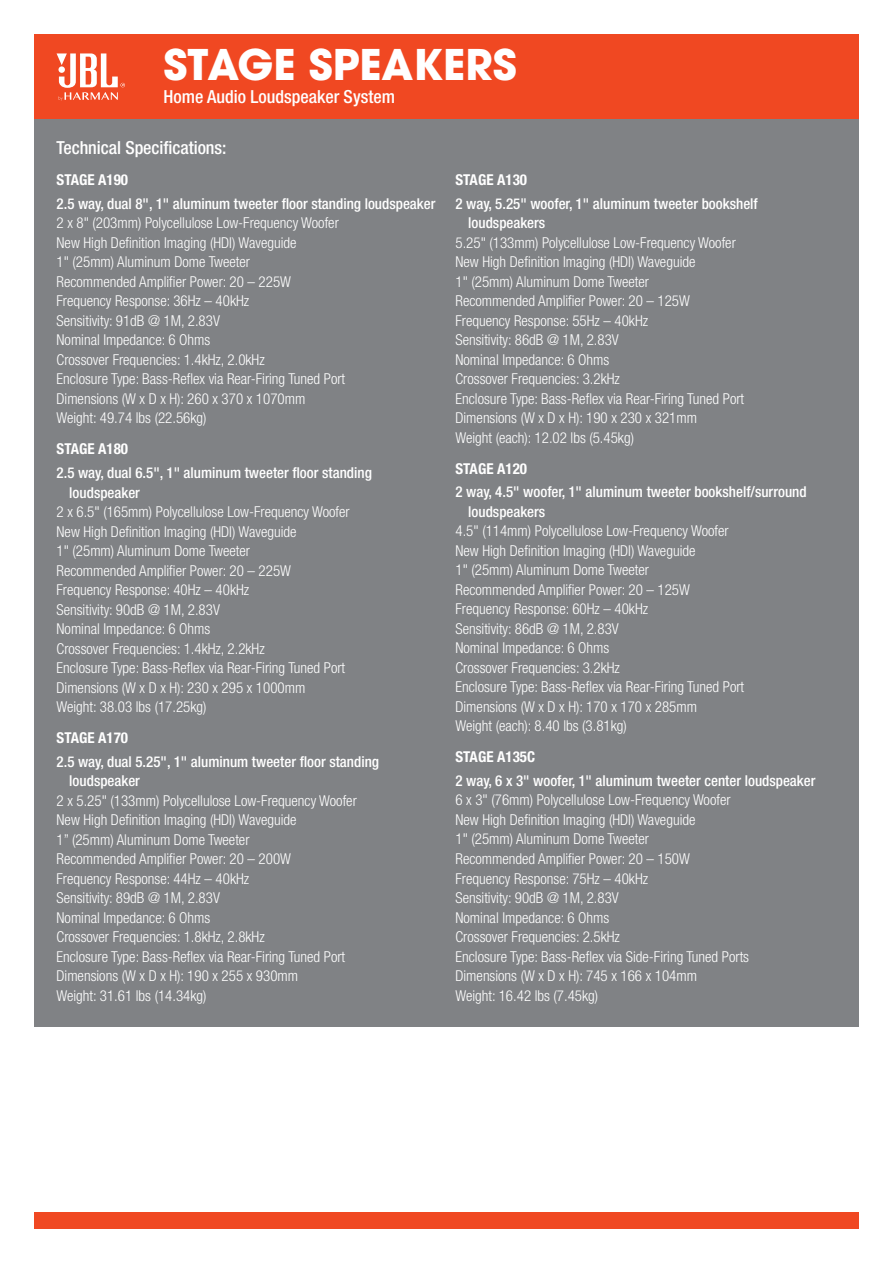
<style>
.page{position:relative;width:893px;height:1263px;background:#fff}
.page>*{position:absolute;margin:0;border:0;box-sizing:border-box;transform-origin:0 0}
.t1{font:700 42px "Avant Garde";color:#fff}
.t2{font:500 condensed 18px "Helvetica Neue LT Pro";color:#fff}
.t3{font:300 condensed 15px/19.5px "Helvetica Neue LT Pro";color:#fff}
.t4{font:500 condensed 15px/19.5px "Helvetica Neue LT Pro";color:#fff}
.t5{font:700 condensed 15px "Helvetica Neue LT Pro";color:#fff}
</style>
<div class="page">
<div style="left:34px;top:34px;width:825px;height:85px;background:#f04822"></div>
<div style="left:34px;top:1213px;width:825px;height:16px;background:#f04822"></div>
<svg style="left:57px;top:53px;width:68px;height:48px"></svg>
<div style="left:34px;top:119px;width:825px;height:908px;background:#808285"></div>
<h1 class="t1" style="left:163px;top:38px;width:355px">STAGE SPEAKERS</h1>
<p class="t2" style="left:163px;top:86px;width:233px">Home Audio Loudspeaker System</p>
<p class="t2" style="left:57px;top:137px;width:171px">Technical Specifications:</p>
<p class="t5" style="left:57px;top:171px;width:73px">STAGE A190</p>
<p class="t4" style="left:57px;top:194px;width:380px">2.5 way, dual 8", 1" aluminum tweeter floor standing loudspeaker</p>
<p class="t3" style="left:57px;top:213px;width:290px">2 x 8" (203mm) Polycellulose Low-Frequency Woofer New High Definition Imaging (HDI) Waveguide<br>1" (25mm) Aluminum Dome Tweeter<br>Recommended Amplifier Power: 20 – 225W Frequency Response: 36Hz – 40kHz<br>Sensitivity: 91dB @ 1M, 2.83V<br>Nominal Impedance: 6 Ohms<br>Crossover Frequencies: 1.4kHz, 2.0kHz<br>Enclosure Type: Bass-Reflex via Rear-Firing Tuned Port Dimensions (W x D x H): 260 x 370 x 1070mm Weight: 49.74 lbs (22.56kg)</p>
<p class="t5" style="left:57px;top:440px;width:73px">STAGE A180</p>
<p class="t4" style="left:69px;top:463px;width:304px;text-indent:-13px">2.5 way, dual 6.5", 1" aluminum tweeter floor standing loudspeaker</p>
<p class="t3" style="left:57px;top:502px;width:295px">2 x 6.5" (165mm) Polycellulose Low-Frequency Woofer New High Definition Imaging (HDI) Waveguide<br>1" (25mm) Aluminum Dome Tweeter<br>Recommended Amplifier Power: 20 – 225W Frequency Response: 40Hz – 40kHz<br>Sensitivity: 90dB @ 1M, 2.83V<br>Nominal Impedance: 6 Ohms<br>Crossover Frequencies: 1.4kHz, 2.2kHz<br>Enclosure Type: Bass-Reflex via Rear-Firing Tuned Port Dimensions (W x D x H): 230 x 295 x 1000mm<br>Weight: 38.03 lbs (17.25kg)</p>
<p class="t5" style="left:57px;top:728px;width:73px">STAGE A170</p>
<p class="t4" style="left:69px;top:751px;width:311px;text-indent:-13px">2.5 way, dual 5.25", 1" aluminum tweeter floor standing loudspeaker</p>
<p class="t3" style="left:57px;top:790px;width:302px">2 x 5.25" (133mm) Polycellulose Low-Frequency Woofer New High Definition Imaging (HDI) Waveguide<br>1” (25mm) Aluminum Dome Tweeter<br>Recommended Amplifier Power: 20 – 200W<br>Frequency Response: 44Hz – 40kHz<br>Sensitivity: 89dB @ 1M, 2.83V<br>Nominal Impedance: 6 Ohms<br>Crossover Frequencies: 1.8kHz, 2.8kHz<br>Enclosure Type: Bass-Reflex via Rear-Firing Tuned Port Dimensions (W x D x H): 190 x 255 x 930mm<br>Weight: 31.61 lbs (14.34kg)</p>
<p class="t5" style="left:455px;top:171px;width:73px">STAGE A130</p>
<p class="t4" style="left:468px;top:194px;width:291px;text-indent:-13px">2 way, 5.25" woofer, 1" aluminum tweeter bookshelf loudspeakers</p>
<p class="t3" style="left:455px;top:233px;width:290px">5.25" (133mm) Polycellulose Low-Frequency Woofer New High Definition Imaging (HDI) Waveguide<br>1" (25mm) Aluminum Dome Tweeter<br>Recommended Amplifier Power: 20 – 125W Frequency Response: 55Hz – 40kHz<br>Sensitivity: 86dB @ 1M, 2.83V<br>Nominal Impedance: 6 Ohms<br>Crossover Frequencies: 3.2kHz<br>Enclosure Type: Bass-Reflex via Rear-Firing Tuned Port Dimensions (W x D x H): 190 x 230 x 321mm<br>Weight (each): 12.02 lbs (5.45kg)</p>
<p class="t5" style="left:455px;top:459px;width:73px">STAGE A120</p>
<p class="t4" style="left:468px;top:482px;width:340px;text-indent:-13px">2 way, 4.5" woofer, 1" aluminum tweeter bookshelf/surround loudspeakers</p>
<p class="t3" style="left:455px;top:521px;width:290px">4.5" (114mm) Polycellulose Low-Frequency Woofer New High Definition Imaging (HDI) Waveguide<br>1" (25mm) Aluminum Dome Tweeter<br>Recommended Amplifier Power: 20 – 125W Frequency Response: 60Hz – 40kHz<br>Sensitivity: 86dB @ 1M, 2.83V<br>Nominal Impedance: 6 Ohms<br>Crossover Frequencies: 3.2kHz<br>Enclosure Type: Bass-Reflex via Rear-Firing Tuned Port Dimensions (W x D x H): 170 x 170 x 285mm<br>Weight (each): 8.40 lbs (3.81kg)</p>
<p class="t5" style="left:455px;top:748px;width:81px">STAGE A135C</p>
<p class="t4" style="left:455px;top:771px;width:361px">2 way, 6 x 3" woofer, 1" aluminum tweeter center loudspeaker</p>
<p class="t3" style="left:455px;top:790px;width:295px">6 x 3" (76mm) Polycellulose Low-Frequency Woofer New High Definition Imaging (HDI) Waveguide<br>1" (25mm) Aluminum Dome Tweeter<br>Recommended Amplifier Power: 20 – 150W<br>Frequency Response: 75Hz – 40kHz<br>Sensitivity: 90dB @ 1M, 2.83V<br>Nominal Impedance: 6 Ohms<br>Crossover Frequencies: 2.5kHz<br>Enclosure Type: Bass-Reflex via Side-Firing Tuned Ports Dimensions (W x D x H): 745 x 166 x 104mm<br>Weight: 16.42 lbs (7.45kg)</p>
</div>
